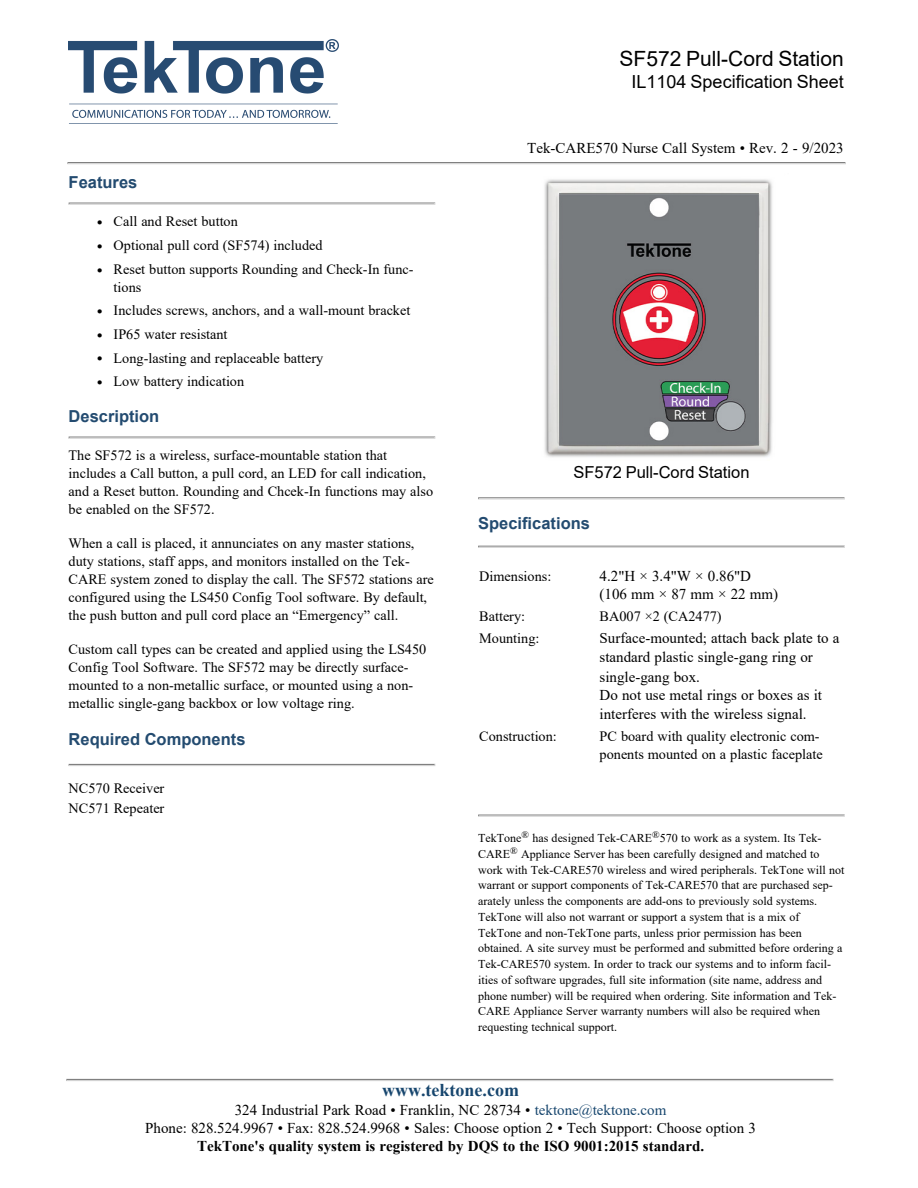
<style>
.page{position:relative;width:918px;height:1188px;background:#fff}
.page>*{position:absolute;margin:0;border:0;box-sizing:border-box;transform-origin:0 0}
.t1{font:21px "Arial";color:#000}
.t2{font:18px "Arial";color:#000}
.t3{font:700 18px "Times New Roman";color:#17466e}
.t4{font:700 16.5px "Arial";color:#234b70}
.t5{font:16.5px "Arial";color:#000}
.t6{font:15px/18.9px "Times New Roman";color:#000}
.t7{font:700 15px "Times New Roman";color:#000}
.t8{font:14.25px/18px "Times New Roman";color:#000}
.t9{font:12px/15.8px "Times New Roman";color:#000}
.s1{color:#17466e}
</style>
<div class="page">
<img style="left:544px;top:179px;width:229px;height:278px">
<svg style="left:69px;top:202px;width:366px;height:3px"></svg>
<svg style="left:69px;top:436px;width:366px;height:3px"></svg>
<svg style="left:69px;top:764px;width:366px;height:2px"></svg>
<svg style="left:478px;top:497px;width:367px;height:3px"></svg>
<svg style="left:478px;top:546px;width:367px;height:2px"></svg>
<svg style="left:478px;top:814px;width:367px;height:3px"></svg>
<img style="left:69px;top:39px;width:270px;height:85px">
<svg style="left:68px;top:162px;width:778px;height:2px;background:#ababab"></svg>
<svg style="left:66px;top:1079px;width:768px;height:2px;background:#a9a9a9"></svg>
<h1 class="t1" style="left:620px;top:51px;width:226px">SF572 Pull-Cord Station</h1>
<p class="t2" style="left:632px;top:75px;width:214px">IL1104 Specification Sheet</p>
<p class="t4" style="left:69px;top:176px;width:70px">Features</p>
<p class="t8" style="left:97px;top:214px;width:142px">● Call and Reset button</p>
<p class="t8" style="left:97px;top:238px;width:227px">● Optional pull cord (SF574) included</p>
<p class="t8" style="left:114px;top:261px;width:302px;text-indent:-17px">● Reset button supports Rounding and Check-In func&shy;tions</p>
<p class="t8" style="left:97px;top:303px;width:315px">● Includes screws, anchors, and a wall-mount bracket</p>
<p class="t8" style="left:97px;top:327px;width:132px">● IP65 water resistant</p>
<p class="t8" style="left:97px;top:350px;width:228px">● Long-lasting and replaceable battery</p>
<p class="t8" style="left:97px;top:374px;width:149px">● Low battery indication</p>
<p class="t4" style="left:69px;top:410px;width:92px">Description</p>
<p class="t8" style="left:69px;top:448px;width:366px">The SF572 is a wireless, surface-mountable station that includes a Call button, a pull cord, an LED for call indication, and a Reset button. Rounding and Chcek-In functions may also be enabled on the SF572.</p>
<p class="t8" style="left:69px;top:536px;width:367px">When a call is placed, it annunciates on any master stations, duty stations, staff apps, and monitors installed on the Tek-CARE system zoned to display the call. The SF572 stations are configured using the LS450 Config Tool software. By default, the push button and pull cord place an “Emergency” call.</p>
<p class="t8" style="left:69px;top:642px;width:359px">Custom call types can be created and applied using the LS450<br>Config Tool Software. The SF572 may be directly surface&shy;mounted to a non-metallic surface, or mounted using a non&shy;metallic single-gang backbox or low voltage ring.</p>
<p class="t4" style="left:69px;top:733px;width:178px">Required Components</p>
<p class="t8" style="left:69px;top:780px;width:97px;line-height:19.2px">NC570 Receiver<br>NC571 Repeater</p>
<p class="t6" style="left:527px;top:140px;width:318px">Tek-CARE570 Nurse Call System • Rev. 2 - 9/2023</p>
<p class="t5" style="left:573px;top:466px;width:178px">SF572 Pull-Cord Station</p>
<p class="t4" style="left:478px;top:517px;width:113px">Specifications</p>
<p class="t8" style="left:479px;top:568px;width:74px">Dimensions:</p>
<p class="t6" style="left:600px;top:569px;width:180px;line-height:18px">4.2"H × 3.4"W × 0.86"D (106 mm × 87 mm × 22 mm)</p>
<p class="t8" style="left:479px;top:609px;width:47px">Battery:</p>
<p class="t8" style="left:600px;top:609px;width:124px">BA007 ×2 (CA2477)</p>
<p class="t8" style="left:479px;top:630px;width:62px">Mounting:</p>
<p class="t6" style="left:600px;top:630px;width:241px">Surface-mounted; attach back plate to a standard plastic single-gang ring or single-gang box.<br>Do not use metal rings or boxes as it interferes with the wireless signal.</p>
<p class="t8" style="left:479px;top:728px;width:79px">Construction:</p>
<p class="t8" style="left:600px;top:728px;width:225px">PC board with quality electronic com&shy;ponents mounted on a plastic faceplate</p>
<p class="t9" style="left:478px;top:831px;width:368px">TekTone<sup>®</sup> has designed Tek-CARE<sup>®</sup>570 to work as a system. Its Tek-CARE<sup>®</sup> Appliance Server has been carefully designed and matched to work with Tek-CARE570 wireless and wired peripherals. TekTone will not warrant or support components of Tek-CARE570 that are purchased sep&shy;arately unless the components are add-ons to previously sold systems.<br>TekTone will also not warrant or support a system that is a mix of TekTone and non-TekTone parts, unless prior permission has been obtained. A site survey must be performed and submitted before ordering a Tek-CARE570 system. In order to track our systems and to inform facil&shy;ities of software upgrades, full site information (site name, address and phone number) will be required when ordering. Site information and Tek-CARE Appliance Server warranty numbers will also be required when requesting technical support.</p>
<p class="t3" style="left:382px;top:1084px;width:138px">www.tektone.com</p>
<p class="t6" style="left:145px;top:1102px;width:612px;line-height:18px;text-align:center">324 Industrial Park Road • Franklin, NC 28734 • <span class="s1">tektone@tektone.com<br></span>Phone: 828.524.9967 • Fax: 828.524.9968 • Sales: Choose option 2 • Tech Support: Choose option 3</p>
<p class="t7" style="left:197px;top:1141px;width:509px">TekTone's quality system is registered by DQS to the ISO 9001:2015 standard.</p>
</div>
